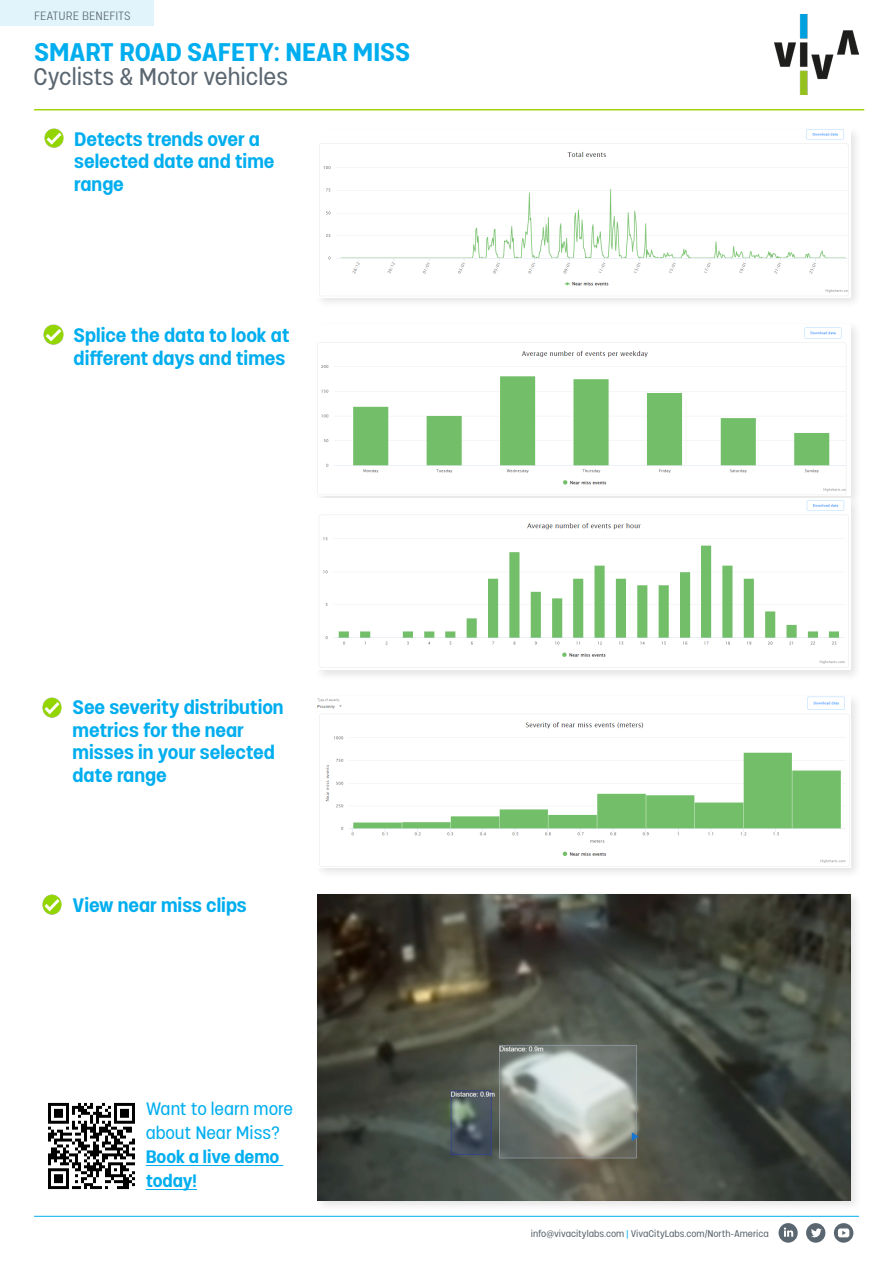
<style>
.page{position:relative;width:893px;height:1263px;background:#fff}
.page>*{position:absolute;margin:0;border:0;box-sizing:border-box;transform-origin:0 0}
.t1{font:600 condensed 25.5px "HD Colton";letter-spacing:-.005em;color:#00aeef}
.t2{font:condensed 24px "HD Colton";letter-spacing:-.005em;color:#5a6670}
.t3{font:600 condensed 19.5px/22.5px "HD Colton";color:#00aeef}
.t4{font:condensed 18px/24px "HD Colton";letter-spacing:-.005em;color:#00aeef}
.t5{font:300 condensed 12px "HD Colton";color:#5a6670}
.t6{font:condensed 9.75px "HD Colton";color:#5a6670}
.s1{font-weight:600}
.s2{color:#00aeef}
</style>
<div class="page">
<div style="left:314px;top:321px;width:548px;height:186px;background:#231f20;opacity:.12"></div>
<img style="left:318px;top:325px;width:532px;height:170px">
<div style="left:314px;top:495px;width:548px;height:187px;background:#f4f4f4"></div>
<img style="left:318px;top:499px;width:532px;height:171px">
<div style="left:314px;top:890px;width:548px;height:322px;background:#231f20;opacity:.12"></div>
<img style="left:318px;top:895px;width:532px;height:306px">
<div style="left:314px;top:693px;width:548px;height:186px;background:#231f20;opacity:.12"></div>
<img style="left:318px;top:697px;width:532px;height:171px">
<div style="left:314px;top:126px;width:548px;height:183px;background:#231f20;opacity:.12"></div>
<img style="left:318px;top:129px;width:532px;height:168px">
<img style="left:44px;top:128px;width:20px;height:20px">
<img style="left:43px;top:325px;width:20px;height:19px">
<img style="left:42px;top:697px;width:20px;height:20px">
<img style="left:42px;top:895px;width:20px;height:19px">
<img style="left:48px;top:1102px;width:87px;height:88px">
<hr style="left:146px;top:1165px;width:137px;height:1px;background:#00aeef">
<hr style="left:146px;top:1189px;width:51px;height:1px;background:#00aeef">
<hr style="left:34px;top:1216px;width:825px;height:1px;background:#00aeef">
<svg style="left:834px;top:1223px;width:19px;height:20px"></svg>
<svg style="left:778px;top:1223px;width:47px;height:20px"></svg>
<hr style="left:34px;top:109px;width:830px;height:1px;background:#a2d40a">
<div style="left:0;top:0;width:154px;height:25px;background:#e1f4fc"></div>
<img style="left:774px;top:14px;width:85px;height:81px">
<p class="t5" style="left:34px;top:7px;width:98px">FEATURE BENEFITS</p>
<p class="t1" style="left:34px;top:34px;width:377px">SMART ROAD SAFETY: NEAR MISS</p>
<p class="t2" style="left:33px;top:60px;width:256px">Cyclists &amp; Motor vehicles</p>
<p class="t3" style="left:74px;top:126px;width:202px">Detects trends over a selected date and time range</p>
<p class="t3" style="left:74px;top:323px;width:218px">Splice the data to look at different days and times</p>
<p class="t3" style="left:73px;top:695px;width:213px">See severity distribution metrics for the near misses in your selected date range</p>
<p class="t3" style="left:73px;top:893px;width:176px">View near miss clips</p>
<p class="t4" style="left:146px;top:1095px;width:149px">Want to learn more about Near Miss?<br><span class="s1">Book a live demo today!</span></p>
<p class="t6" style="left:531px;top:1227px;width:239px">info@vivacitylabs.com <span class="s2">|</span> VivaCityLabs.com/North-America</p>
</div>
